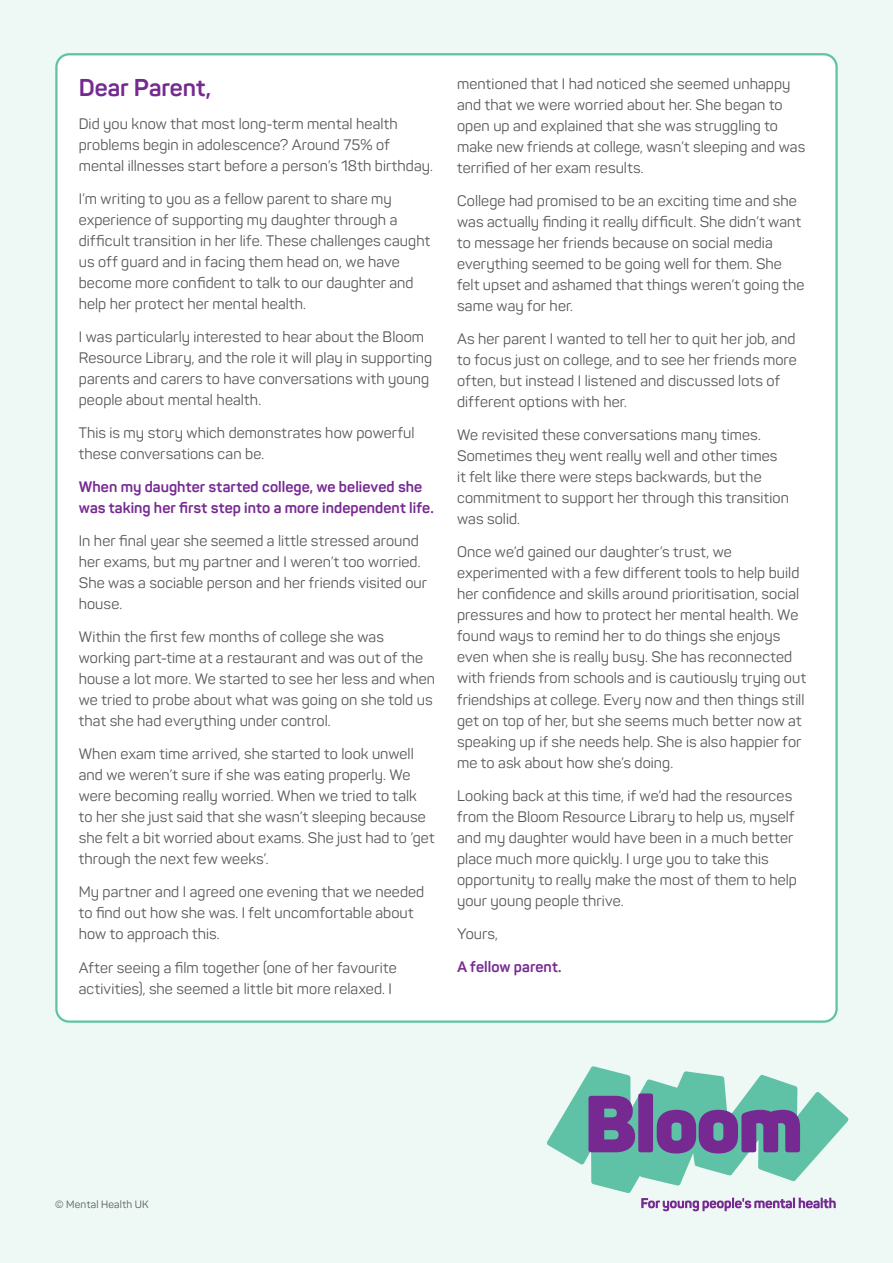
<style>
.page{position:relative;width:893px;height:1263px;background:#eef8f4}
.page>*{position:absolute;margin:0;border:0;box-sizing:border-box;transform-origin:0 0}
.t1{font:700 24px "Panton";color:#762a91}
.main{font:15px/21px "Panton";letter-spacing:.005em;color:#57585a}
.main-2{font:700 15px/21px "Panton";letter-spacing:.005em;color:#762a91}
.main-3{font:10.5px "Panton";letter-spacing:.02em;color:#57585a}
</style>
<div class="page">
<svg style="left:547px;top:1066px;width:301px;height:145px"></svg>
<div style="left:56px;top:54px;width:781px;height:967px;background:#fff;border-radius:13px"></div>
<h2 class="t1" style="left:79px;top:73px;width:134px">Dear Parent,</h2>
<p class="main" style="left:79px;top:114px;width:356px">Did you know that most long-term mental health problems begin in adolescence? Around 75% of mental illnesses start before a person’s 18th birthday.</p>
<p class="main" style="left:79px;top:189px;width:353px">I’m writing to you as a fellow parent to share my experience of supporting my daughter through a difficult transition in her life. These challenges caught us off guard and in facing them head on, we have become more confident to talk to our daughter and help her protect her mental health.</p>
<p class="main" style="left:79px;top:327px;width:355px">I was particularly interested to hear about the Bloom Resource Library, and the role it will play in supporting parents and carers to have conversations with young people about mental health.</p>
<p class="main" style="left:79px;top:423px;width:337px">This is my story which demonstrates how powerful these conversations can be.</p>
<p class="main-2" style="left:79px;top:477px;width:357px">When my daughter started college, we believed she was taking her first step into a more independent life.</p>
<p class="main" style="left:79px;top:531px;width:350px">In her final year she seemed a little stressed around her exams, but my partner and I weren’t too worried.<br>She was a sociable person and her friends visited our house.</p>
<p class="main" style="left:79px;top:627px;width:358px">Within the first few months of college she was working part-time at a restaurant and was out of the house a lot more. We started to see her less and when we tried to probe about what was going on she told us that she had everything under control.</p>
<p class="main" style="left:79px;top:744px;width:357px">When exam time arrived, she started to look unwell and we weren’t sure if she was eating properly. We were becoming really worried. When we tried to talk<br>to her she just said that she wasn’t sleeping because she felt a bit worried about exams. She just had to ’get through the next few weeks’.</p>
<p class="main" style="left:79px;top:882px;width:347px">My partner and I agreed one evening that we needed to find out how she was. I felt uncomfortable about how to approach this.</p>
<p class="main" style="left:79px;top:957px;width:319px">After seeing a film together (one of her favourite activities), she seemed a little bit more relaxed. I</p>
<p class="main" style="left:457px;top:74px;width:349px">mentioned that I had noticed she seemed unhappy and that we were worried about her. She began to open up and explained that she was struggling to make new friends at college, wasn’t sleeping and was terrified of her exam results.</p>
<p class="main" style="left:457px;top:191px;width:349px">College had promised to be an exciting time and she was actually finding it really difficult. She didn’t want to message her friends because on social media everything seemed to be going well for them. She felt upset and ashamed that things weren’t going the same way for her.</p>
<p class="main" style="left:457px;top:329px;width:341px">As her parent I wanted to tell her to quit her job, and to focus just on college, and to see her friends more often, but instead I listened and discussed lots of different options with her.</p>
<p class="main" style="left:457px;top:425px;width:333px">We revisited these conversations many times.<br>Sometimes they went really well and other times it felt like there were steps backwards, but the commitment to support her through this transition was solid.</p>
<p class="main" style="left:457px;top:542px;width:350px">Once we’d gained our daughter’s trust, we experimented with a few different tools to help build her confidence and skills around prioritisation, social pressures and how to protect her mental health. We found ways to remind her to do things she enjoys even when she is really busy. She has reconnected with friends from schools and is cautiously trying out friendships at college. Every now and then things still get on top of her, but she seems much better now at speaking up if she needs help. She is also happier for me to ask about how she’s doing.</p>
<p class="main" style="left:457px;top:785px;width:341px">Looking back at this time, if we’d had the resources from the Bloom Resource Library to help us, myself and my daughter would have been in a much better place much more quickly. I urge you to take this opportunity to really make the most of them to help your young people thrive.</p>
<p class="main" style="left:457px;top:923px;width:42px">Yours,</p>
<p class="main-2" style="left:457px;top:956px;width:106px">A fellow parent.</p>
<p class="main-3" style="left:55px;top:1197px;width:95px">© Mental Health UK</p>
</div>
